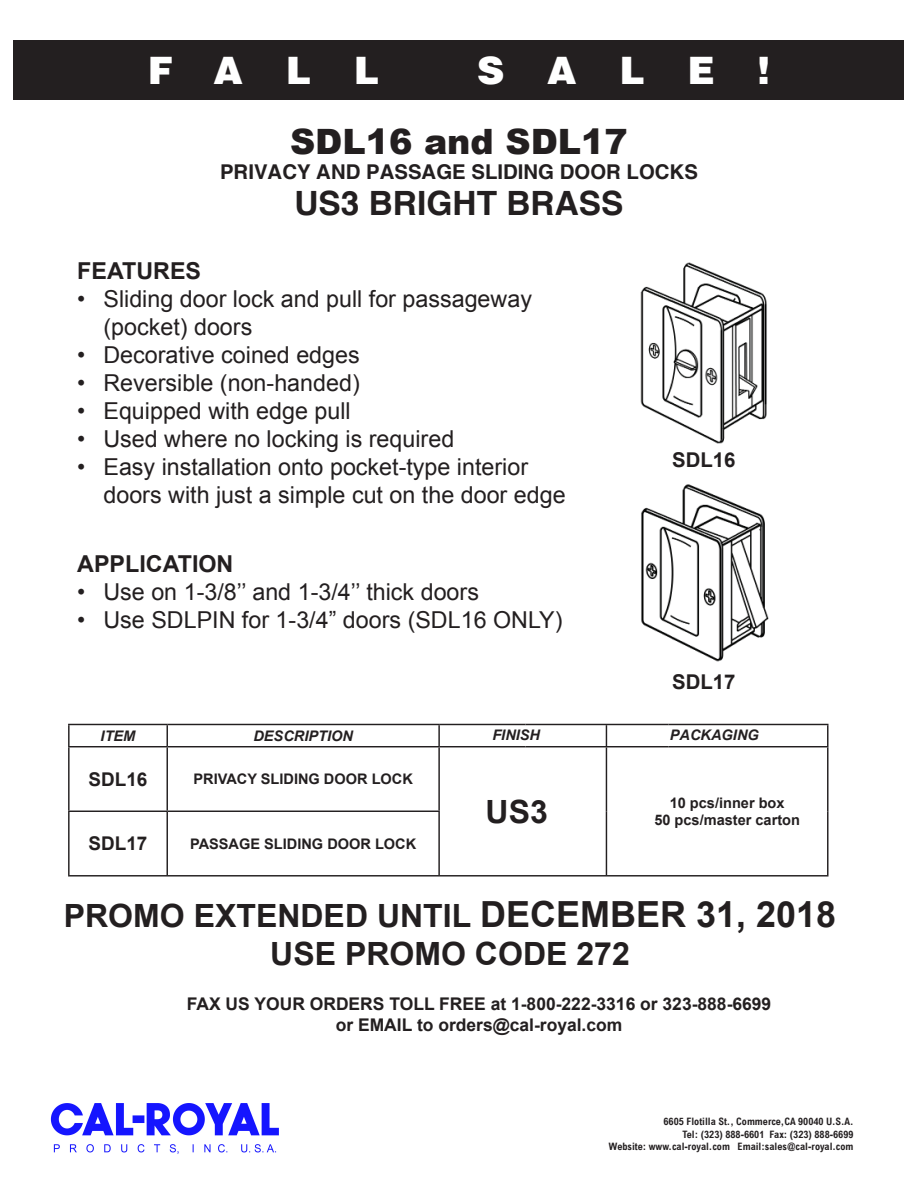
<style>
.page{position:relative;width:918px;height:1188px;background:#fff}
.page>*{position:absolute;margin:0;border:0;box-sizing:border-box;transform-origin:0 0}
.t1{font:900 37.8px "Helvetica";letter-spacing:1.13em;color:#fff}
.t2{font:900 34.95px "Arial";color:#231f20}
.t3{font:700 33.45px "Helvetica";color:#231f20}
.t4{font:700 32.1px/38.4px "Arial";color:#231f20;text-align:center}
.t5{font:23.25px/27.9px "Arial";color:#231f20}
.t6{font:700 23.25px "Arial";color:#231f20}
.t7{font:700 20.4px "Helvetica";color:#231f20}
.t8{font:700 20.4px "Arial";color:#231f20}
.t9{font:700 18.9px "Arial";color:#231f20}
.t10{font:700 17.4px/21px "Arial";color:#231f20;text-align:center}
.t11{font:700 14.55px/17.4px "Arial";color:#231f20;text-align:center}
.t12{font:italic 700 14.55px "Arial";color:#231f20}
.t13{font:700 condensed 10.2px/12.3px "Arial";color:#231f20;text-align:right}
.s1{font-size:36px}
</style>
<div class="page">
<img style="left:640px;top:262px;width:127px;height:182px">
<img style="left:641px;top:484px;width:127px;height:178px">
<hr style="left:68px;top:724px;width:99px;height:1px;background:#231f20">
<hr style="left:68px;top:725px;width:2px;height:21px;background:#231f20">
<hr style="left:167px;top:724px;width:272px;height:1px;background:#231f20">
<svg style="left:167px;top:725px;width:1px;height:21px"></svg>
<hr style="left:439px;top:724px;width:86px;height:1px;background:#231f20">
<hr style="left:438px;top:725px;width:2px;height:21px;background:#231f20">
<hr style="left:525px;top:724px;width:144px;height:1px;background:#231f20">
<svg style="left:606px;top:725px;width:1px;height:21px"></svg>
<hr style="left:669px;top:724px;width:160px;height:1px;background:#231f20">
<hr style="left:827px;top:725px;width:2px;height:21px;background:#231f20">
<hr style="left:68px;top:746px;width:99px;height:1px;background:#231f20">
<hr style="left:68px;top:747px;width:2px;height:64px;background:#231f20">
<hr style="left:167px;top:746px;width:272px;height:1px;background:#231f20">
<hr style="left:167px;top:747px;width:1px;height:64px;background:#231f20">
<hr style="left:439px;top:746px;width:86px;height:1px;background:#231f20">
<hr style="left:438px;top:747px;width:2px;height:64px;background:#231f20">
<hr style="left:525px;top:746px;width:144px;height:1px;background:#231f20">
<hr style="left:606px;top:747px;width:1px;height:64px;background:#231f20">
<hr style="left:669px;top:746px;width:160px;height:1px;background:#231f20">
<hr style="left:827px;top:747px;width:2px;height:64px;background:#231f20">
<hr style="left:68px;top:811px;width:99px;height:1px;background:#231f20">
<hr style="left:68px;top:812px;width:2px;height:63px;background:#231f20">
<hr style="left:167px;top:811px;width:273px;height:1px;background:#231f20">
<hr style="left:167px;top:812px;width:1px;height:63px;background:#231f20">
<hr style="left:438px;top:812px;width:2px;height:63px;background:#231f20">
<hr style="left:606px;top:811px;width:1px;height:64px;background:#231f20">
<hr style="left:827px;top:811px;width:2px;height:64px;background:#231f20">
<hr style="left:68px;top:875px;width:761px;height:2px;background:#231f20">
<div style="left:14px;top:40px;width:890px;height:60px;background:#231f20"></div>
<img style="left:50px;top:1104px;width:229px;height:50px">
<h1 class="t1" style="left:148px;top:45px;width:233px">FALL</h1>
<h1 class="t1" style="left:477px;top:45px;width:295px">SALE!</h1>
<h2 class="t2" style="left:290px;top:117px;width:339px">SDL16 and SDL17</h2>
<p class="t7" style="left:220px;top:159px;width:479px">PRIVACY AND PASSAGE SLIDING DOOR LOCKS</p>
<h3 class="t3" style="left:294px;top:183px;width:331px">US3 BRIGHT BRASS</h3>
<p class="t6" style="left:77px;top:255px;width:125px">FEATURES</p>
<p class="t5" style="left:103px;top:285px;width:430px;text-indent:-26px">• Sliding door lock and pull for passageway (pocket) doors</p>
<p class="t5" style="left:77px;top:341px;width:284px">• Decorative coined edges</p>
<p class="t5" style="left:77px;top:369px;width:284px">• Reversible (non-handed)</p>
<p class="t5" style="left:77px;top:397px;width:275px">• Equipped with edge pull</p>
<p class="t5" style="left:77px;top:425px;width:379px">• Used where no locking is required</p>
<p class="t5" style="left:103px;top:453px;width:464px;text-indent:-26px">• Easy installation onto pocket-type interior doors with just a simple cut on the door edge</p>
<p class="t6" style="left:77px;top:548px;width:158px">APPLICATION</p>
<p class="t5" style="left:77px;top:578px;width:403px">• Use on 1-3/8’’ and 1-3/4’’ thick doors</p>
<p class="t5" style="left:77px;top:606px;width:487px">• Use SDLPIN for 1-3/4” doors (SDL16 ONLY)</p>
<p class="t8" style="left:672px;top:447px;width:65px">SDL16</p>
<p class="t8" style="left:672px;top:668px;width:65px">SDL17</p>
<p class="t12" style="left:101px;top:726px;width:36px">ITEM</p>
<p class="t12" style="left:253px;top:726px;width:101px">DESCRIPTION</p>
<p class="t9" style="left:89px;top:767px;width:60px">SDL16</p>
<p class="t11" style="left:193px;top:771px;width:221px">PRIVACY SLIDING DOOR LOCK</p>
<p class="t9" style="left:89px;top:831px;width:60px">SDL17</p>
<p class="t11" style="left:190px;top:835px;width:228px">PASSAGE SLIDING DOOR LOCK</p>
<p class="t12" style="left:492px;top:725px;width:49px">FINISH</p>
<p class="t12" style="left:670px;top:725px;width:90px">PACKAGING</p>
<h3 class="t4" style="left:486px;top:793px;width:64px">US3</h3>
<p class="t11" style="left:654px;top:794px;width:147px">10 pcs/inner box<br>50 pcs/master carton</p>
<h3 class="t4" style="left:64px;top:897px;width:774px">PROMO EXTENDED UNTIL <span class="s1">DECEMBER 31, 2018<br></span>USE PROMO CODE 272</h3>
<p class="t10" style="left:187px;top:994px;width:586px">FAX US YOUR ORDERS TOLL FREE at 1-800-222-3316 or 323-888-6699 or EMAIL to orders@cal-royal.com</p>
<p class="t13" style="left:609px;top:1116px;width:246px">6605 Flotilla St., Commerce,CA 90040 U.S.A.<br>Tel: (323) 888-6601 Fax: (323) 888-6699<br>Website: www.cal-royal.com Email:sales@cal-royal.com</p>
</div>
